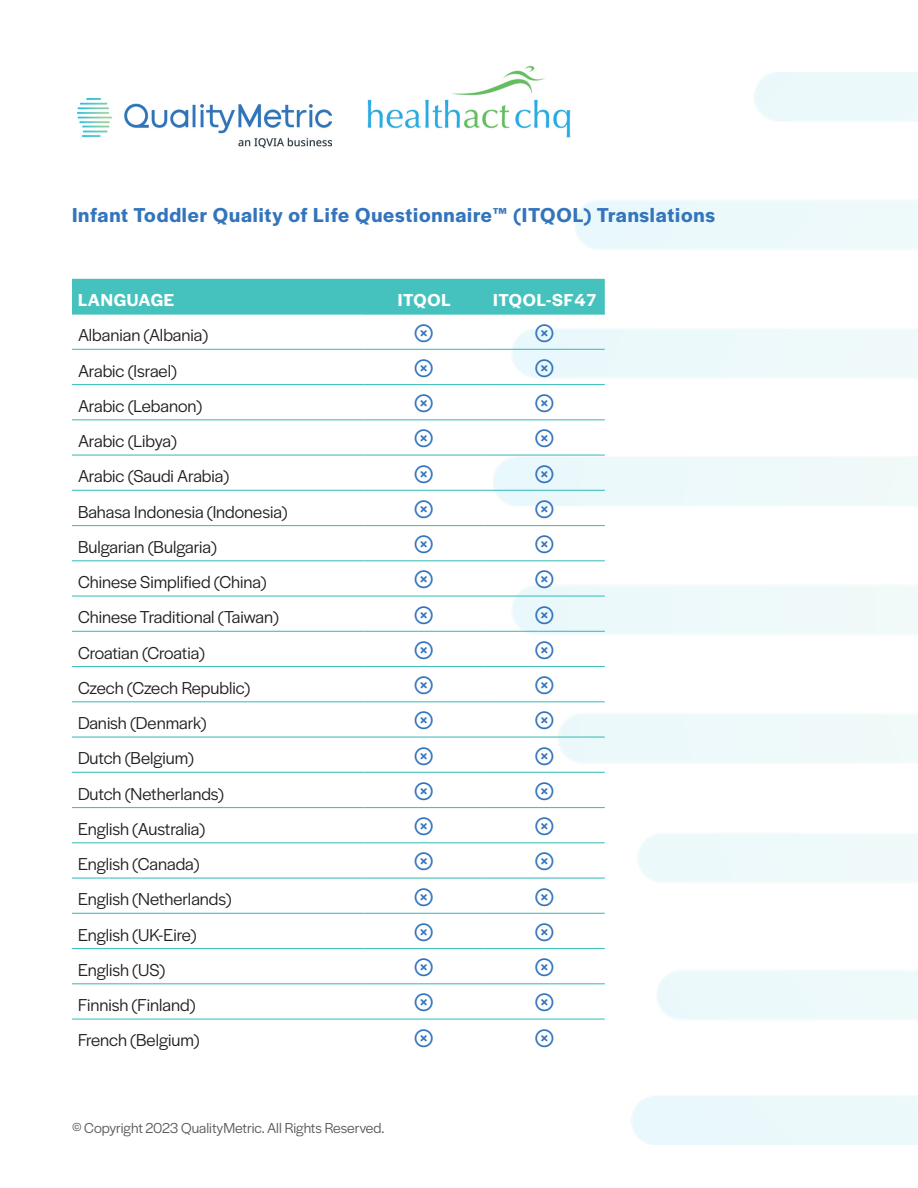
<style>
.page{position:relative;width:918px;height:1188px;background:#fff}
.page>*{position:absolute;margin:0;border:0;box-sizing:border-box;transform-origin:0 0}
.t1{font:600 21px "Halyard Display";letter-spacing:.04em;color:#3375bd}
.t2{font:18px "Halyard Display";color:#231f20}
.t3{font:600 18px "Halyard Display";letter-spacing:.04em;color:#fff}
.t4{font:15px "Halyard Display";color:#59595c}
</style>
<div class="page">
<img style="left:367px;top:65px;width:168px;height:64px">
<img style="left:77px;top:98px;width:254px;height:50px">
<img style="left:494px;top:72px;width:424px;height:1073px">
<div style="left:72px;top:279px;width:533px;height:35px;background:#45c2bd"></div>
<hr style="left:72px;top:314px;width:292px;height:1px;background:#45c2bd">
<hr style="left:364px;top:314px;width:120px;height:1px;background:#45c2bd">
<hr style="left:484px;top:314px;width:121px;height:1px;background:#45c2bd">
<hr style="left:72px;top:349px;width:292px;height:1px;background:#45c2bd">
<hr style="left:364px;top:349px;width:120px;height:1px;background:#45c2bd">
<hr style="left:484px;top:349px;width:121px;height:1px;background:#45c2bd">
<hr style="left:72px;top:384px;width:292px;height:1px;background:#45c2bd">
<hr style="left:364px;top:384px;width:120px;height:1px;background:#45c2bd">
<hr style="left:484px;top:384px;width:121px;height:1px;background:#45c2bd">
<hr style="left:72px;top:419px;width:292px;height:1px;background:#45c2bd">
<hr style="left:364px;top:419px;width:120px;height:1px;background:#45c2bd">
<hr style="left:484px;top:419px;width:121px;height:1px;background:#45c2bd">
<hr style="left:72px;top:455px;width:292px;height:1px;background:#45c2bd">
<hr style="left:364px;top:455px;width:120px;height:1px;background:#45c2bd">
<hr style="left:484px;top:455px;width:121px;height:1px;background:#45c2bd">
<hr style="left:72px;top:490px;width:292px;height:1px;background:#45c2bd">
<hr style="left:364px;top:490px;width:120px;height:1px;background:#45c2bd">
<hr style="left:484px;top:490px;width:121px;height:1px;background:#45c2bd">
<hr style="left:72px;top:525px;width:292px;height:1px;background:#45c2bd">
<hr style="left:364px;top:525px;width:120px;height:1px;background:#45c2bd">
<hr style="left:484px;top:525px;width:121px;height:1px;background:#45c2bd">
<hr style="left:72px;top:560px;width:292px;height:1px;background:#45c2bd">
<hr style="left:364px;top:560px;width:120px;height:1px;background:#45c2bd">
<hr style="left:484px;top:560px;width:121px;height:1px;background:#45c2bd">
<hr style="left:72px;top:595px;width:292px;height:2px;background:#45c2bd">
<hr style="left:364px;top:595px;width:120px;height:2px;background:#45c2bd">
<hr style="left:484px;top:595px;width:121px;height:2px;background:#45c2bd">
<hr style="left:72px;top:631px;width:292px;height:1px;background:#45c2bd">
<hr style="left:364px;top:631px;width:120px;height:1px;background:#45c2bd">
<hr style="left:484px;top:631px;width:121px;height:1px;background:#45c2bd">
<hr style="left:72px;top:666px;width:292px;height:1px;background:#45c2bd">
<hr style="left:364px;top:666px;width:120px;height:1px;background:#45c2bd">
<hr style="left:484px;top:666px;width:121px;height:1px;background:#45c2bd">
<hr style="left:72px;top:701px;width:292px;height:1px;background:#45c2bd">
<hr style="left:364px;top:701px;width:120px;height:1px;background:#45c2bd">
<hr style="left:484px;top:701px;width:121px;height:1px;background:#45c2bd">
<hr style="left:72px;top:736px;width:292px;height:2px;background:#45c2bd">
<hr style="left:364px;top:736px;width:120px;height:2px;background:#45c2bd">
<hr style="left:484px;top:736px;width:121px;height:2px;background:#45c2bd">
<hr style="left:72px;top:772px;width:292px;height:1px;background:#45c2bd">
<hr style="left:364px;top:772px;width:120px;height:1px;background:#45c2bd">
<hr style="left:484px;top:772px;width:121px;height:1px;background:#45c2bd">
<hr style="left:72px;top:807px;width:292px;height:1px;background:#45c2bd">
<hr style="left:364px;top:807px;width:120px;height:1px;background:#45c2bd">
<hr style="left:484px;top:807px;width:121px;height:1px;background:#45c2bd">
<hr style="left:72px;top:842px;width:292px;height:1px;background:#45c2bd">
<hr style="left:364px;top:842px;width:120px;height:1px;background:#45c2bd">
<hr style="left:484px;top:842px;width:121px;height:1px;background:#45c2bd">
<hr style="left:72px;top:877px;width:292px;height:2px;background:#45c2bd">
<hr style="left:364px;top:877px;width:120px;height:2px;background:#45c2bd">
<hr style="left:484px;top:877px;width:121px;height:2px;background:#45c2bd">
<hr style="left:72px;top:913px;width:292px;height:1px;background:#45c2bd">
<hr style="left:364px;top:913px;width:120px;height:1px;background:#45c2bd">
<hr style="left:484px;top:913px;width:121px;height:1px;background:#45c2bd">
<hr style="left:72px;top:948px;width:292px;height:1px;background:#45c2bd">
<hr style="left:364px;top:948px;width:120px;height:1px;background:#45c2bd">
<hr style="left:484px;top:948px;width:121px;height:1px;background:#45c2bd">
<hr style="left:72px;top:983px;width:292px;height:1px;background:#45c2bd">
<hr style="left:364px;top:983px;width:120px;height:1px;background:#45c2bd">
<hr style="left:484px;top:983px;width:121px;height:1px;background:#45c2bd">
<hr style="left:72px;top:1018px;width:292px;height:2px;background:#45c2bd">
<hr style="left:364px;top:1018px;width:120px;height:2px;background:#45c2bd">
<hr style="left:484px;top:1018px;width:121px;height:2px;background:#45c2bd">
<svg style="left:536px;top:324px;width:18px;height:18px"></svg>
<svg style="left:536px;top:359px;width:18px;height:18px"></svg>
<svg style="left:536px;top:394px;width:18px;height:18px"></svg>
<svg style="left:536px;top:430px;width:18px;height:18px"></svg>
<svg style="left:536px;top:465px;width:18px;height:18px"></svg>
<svg style="left:536px;top:500px;width:18px;height:18px"></svg>
<svg style="left:536px;top:535px;width:18px;height:18px"></svg>
<svg style="left:536px;top:571px;width:18px;height:18px"></svg>
<svg style="left:536px;top:606px;width:18px;height:18px"></svg>
<svg style="left:536px;top:641px;width:18px;height:18px"></svg>
<svg style="left:536px;top:676px;width:18px;height:18px"></svg>
<svg style="left:536px;top:712px;width:18px;height:18px"></svg>
<svg style="left:536px;top:747px;width:18px;height:18px"></svg>
<svg style="left:536px;top:782px;width:18px;height:18px"></svg>
<svg style="left:536px;top:817px;width:18px;height:18px"></svg>
<svg style="left:536px;top:853px;width:18px;height:18px"></svg>
<svg style="left:536px;top:888px;width:18px;height:18px"></svg>
<svg style="left:536px;top:923px;width:18px;height:18px"></svg>
<svg style="left:536px;top:958px;width:18px;height:18px"></svg>
<svg style="left:536px;top:994px;width:18px;height:18px"></svg>
<svg style="left:536px;top:1029px;width:18px;height:18px"></svg>
<p class="t1" style="left:72px;top:200px;width:645px">Infant Toddler Quality of Life Questionnaire™ (ITQOL) Translations</p>
<p class="t3" style="left:78px;top:287px;width:98px">LANGUAGE</p>
<p class="t3" style="left:398px;top:287px;width:54px">ITQOL</p>
<p class="t3" style="left:493px;top:287px;width:105px">ITQOL-SF47</p>
<p class="t2" style="left:78px;top:323px;width:131px">Albanian (Albania)</p>
<p class="t2" style="left:78px;top:358px;width:100px">Arabic (Israel)</p>
<p class="t2" style="left:78px;top:393px;width:125px">Arabic (Lebanon)</p>
<p class="t2" style="left:78px;top:429px;width:100px">Arabic (Libya)</p>
<p class="t2" style="left:78px;top:464px;width:152px">Arabic (Saudi Arabia)</p>
<p class="t2" style="left:78px;top:499px;width:211px">Bahasa Indonesia (Indonesia)</p>
<p class="t2" style="left:78px;top:534px;width:140px">Bulgarian (Bulgaria)</p>
<p class="t2" style="left:78px;top:569px;width:190px">Chinese Simplified (China)</p>
<p class="t2" style="left:78px;top:605px;width:202px">Chinese Traditional (Taiwan)</p>
<p class="t2" style="left:78px;top:640px;width:128px">Croatian (Croatia)</p>
<p class="t2" style="left:78px;top:675px;width:174px">Czech (Czech Republic)</p>
<p class="t2" style="left:78px;top:710px;width:130px">Danish (Denmark)</p>
<p class="t2" style="left:78px;top:746px;width:117px">Dutch (Belgium)</p>
<p class="t2" style="left:78px;top:781px;width:147px">Dutch (Netherlands)</p>
<p class="t2" style="left:78px;top:816px;width:128px">English (Australia)</p>
<p class="t2" style="left:78px;top:851px;width:123px">English (Canada)</p>
<p class="t2" style="left:78px;top:887px;width:155px">English (Netherlands)</p>
<p class="t2" style="left:78px;top:922px;width:120px">English (UK-Eire)</p>
<p class="t2" style="left:78px;top:957px;width:88px">English (US)</p>
<p class="t2" style="left:78px;top:992px;width:119px">Finnish (Finland)</p>
<p class="t2" style="left:78px;top:1028px;width:123px">French (Belgium)</p>
<p class="t4" style="left:72px;top:1118px;width:314px">© Copyright 2023 QualityMetric. All Rights Reserved.</p>
</div>
